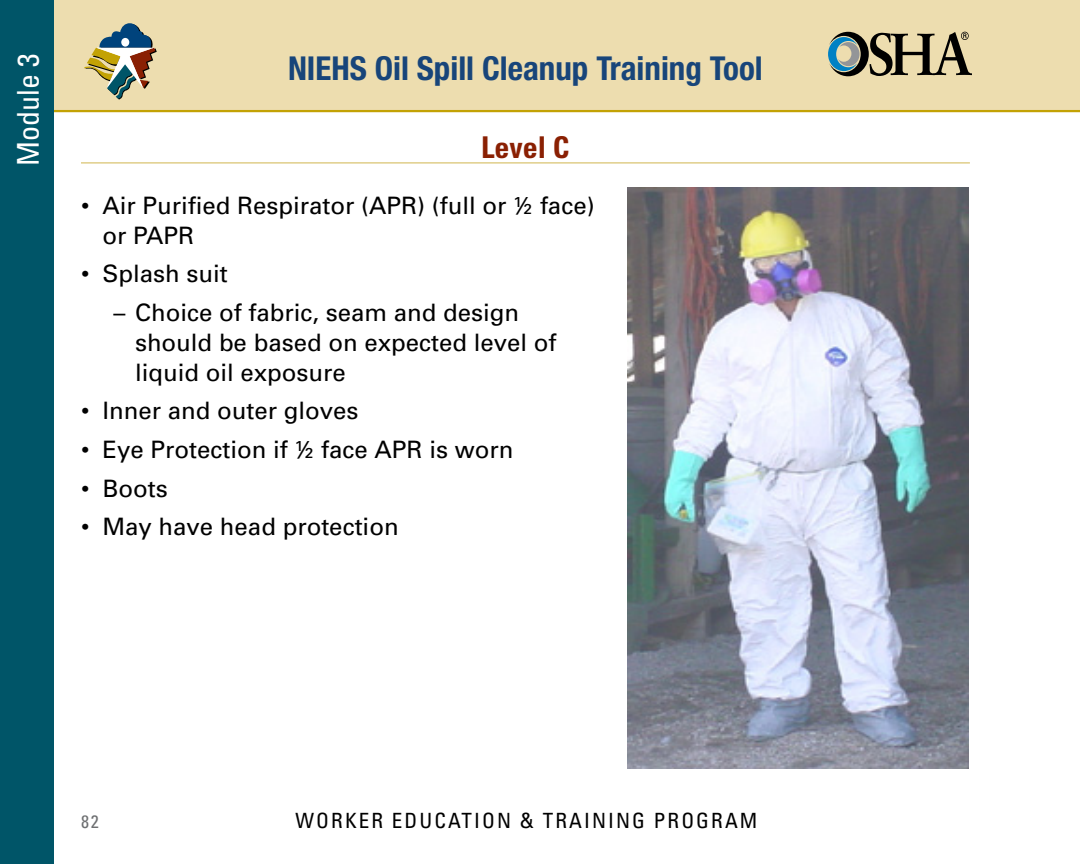
<style>
.page{position:relative;width:1080px;height:864px;background:#fff}
.page>*{position:absolute;margin:0;border:0;box-sizing:border-box;transform-origin:0 0}
.t1{font:700 condensed 33px "Helvetica Neue";color:#18457a}
.t2{font:condensed 30px "Univers";color:#fff}
.t3{font:700 condensed 30px "Univers";color:#8a2003}
.t4{font:24px/30px "Univers";color:#000}
.t5{font:condensed 21px "Univers";letter-spacing:.1em;color:#000}
.t6{font:condensed 18px "Univers";color:#6d6f71}
</style>
<div class="page">
<div style="left:0;top:0;width:1080px;height:112px;background:#edddaf"></div>
<hr style="left:0;top:110px;width:1080px;height:2px;background:#c3a204">
<svg style="left:84px;top:23px;width:73px;height:77px"></svg>
<svg style="left:828px;top:32px;width:144px;height:44px"></svg>
<hr style="left:81px;top:162px;width:889px;height:1px;background:#d1b54e">
<img style="left:627px;top:188px;width:341px;height:581px">
<div style="left:0;top:0;width:54px;height:864px;background:#005568"></div>
<p class="t2" style="left:9px;top:166px;width:113px;rotate:-90deg">MODULE 3</p>
<h1 class="t1" style="left:288px;top:48px;width:476px">NIEHS Oil Spill Cleanup Training Tool</h1>
<p class="t3" style="left:481px;top:129px;width:90px">Level C</p>
<p class="t4" style="left:103px;top:190px;width:494px;text-indent:-22px">• Air Purified Respirator (APR) (full or ½ face) or PAPR</p>
<p class="t4" style="left:81px;top:258px;width:148px">• Splash suit</p>
<p class="t4" style="left:135px;top:297px;width:423px;text-indent:-22px">– Choice of fabric, seam and design should be based on expected level of liquid oil exposure</p>
<p class="t4" style="left:81px;top:396px;width:279px">• Inner and outer gloves</p>
<p class="t4" style="left:81px;top:434px;width:434px">• Eye Protection if ½ face APR is worn</p>
<p class="t4" style="left:81px;top:473px;width:88px">• Boots</p>
<p class="t4" style="left:81px;top:512px;width:319px">• May have head protection</p>
<p class="t6" style="left:81px;top:810px;width:19px">82</p>
<p class="t5" style="left:296px;top:807px;width:463px">WORKER EDUCATION &amp; TRAINING PROGRAM</p>
</div>
